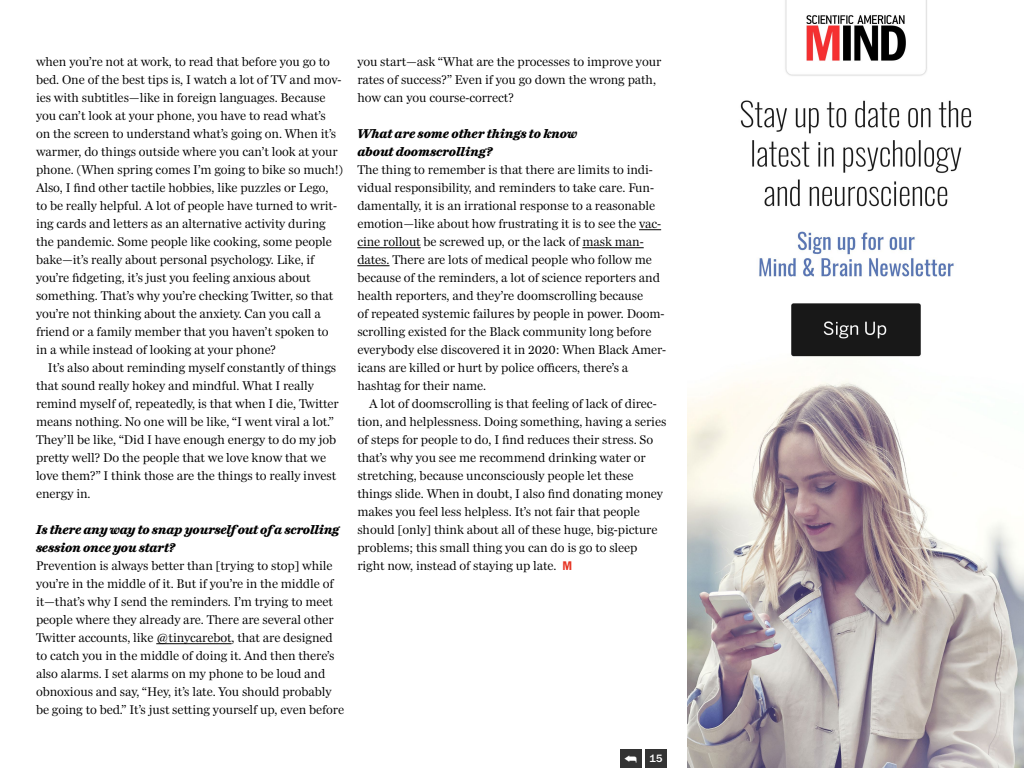
<style>
.page{position:relative;width:1024px;height:768px;background:#fff}
.page>*{position:absolute;margin:0;border:0;box-sizing:border-box;transform-origin:0 0}
.t1{font:13px/18px "Miller Daily One";letter-spacing:-.005em;color:#000}
.t2{font:italic 700 13px/18px "Miller Daily One";letter-spacing:-.005em;color:#000}
.t3{font:500 11px "ITC Franklin Gothic Std";color:#fff}
.s1{font-family:"ITC Franklin Gothic Std Dm Cd";color:#e63323}
</style>
<div class="page">
<hr style="left:156px;top:644px;width:76px;height:1px;background:#000">
<svg style="left:639px;top:230px;width:22px;height:1px"></svg>
<hr style="left:357px;top:248px;width:64px;height:1px;background:#000">
<hr style="left:582px;top:248px;width:62px;height:1px;background:#000">
<hr style="left:357px;top:266px;width:33px;height:1px;background:#000">
<div style="left:620px;top:749px;width:21px;height:19px;background:#333"></div>
<img style="left:687px;top:0;width:337px;height:768px">
<div style="left:646px;top:749px;width:21px;height:19px;background:#333"></div>
<p class="t1" style="left:36px;top:53px;width:309px">when you’re not at work, to read that before you go to bed. One of the best tips is, I watch a lot of TV and mov&shy;ies with subtitles—like in foreign languages. Because you can’t look at your phone, you have to read what’s on the screen to understand what’s going on. When it’s warmer, do things outside where you can’t look at your phone. (When spring comes I’m going to bike so much!)<br>Also, I find other tactile hobbies, like puzzles or Lego,<br>to be really helpful. A lot of people have turned to writ&shy;ing cards and letters as an alternative activity during the pandemic. Some people like cooking, some people bake—it’s really about personal psychology. Like, if you’re fidgeting, it’s just you feeling anxious about something. That’s why you’re checking Twitter, so that you’re not thinking about the anxiety. Can you call a friend or a family member that you haven’t spoken to in a while instead of looking at your phone?</p>
<p class="t1" style="left:36px;top:359px;width:304px;text-indent:12px">It’s also about reminding myself constantly of things that sound really hokey and mindful. What I really remind myself of, repeatedly, is that when I die, Twitter means nothing. No one will be like, “I went viral a lot.” They’ll be like, “Did I have enough energy to do my job pretty well? Do the people that we love know that we love them?” I think those are the things to really invest energy in.</p>
<p class="t2" style="left:36px;top:521px;width:305px">Is there any way to snap yourselfout ofa scrolling session once you start?</p>
<p class="t1" style="left:36px;top:557px;width:310px">Prevention is always better than [trying to stop] while you’re in the middle of it. But if you’re in the middle of it—that’s why I send the reminders. I’m trying to meet people where they already are. There are several other Twitter accounts, like @tinycarebot, that are designed to catch you in the middle of doing it. And then there’s also alarms. I set alarms on my phone to be loud and obnoxious and say, “Hey, it’s late. You should probably be going to bed.” It’s just setting yourself up, even before</p>
<p class="t1" style="left:357px;top:53px;width:305px">you start—ask “What are the processes to improve your rates of success?” Even if you go down the wrong path, how can you course-correct?</p>
<p class="t2" style="left:357px;top:124px;width:221px">What are some other things to know about doomscrolling?</p>
<p class="t1" style="left:357px;top:161px;width:310px">The thing to remember is that there are limits to indi&shy;vidual responsibility, and reminders to take care. Fun&shy;damentally, it is an irrational response to a reasonable emotion—like about how frustrating it is to see the vac&shy;cine rollout be screwed up, or the lack of mask man&shy;dates. There are lots of medical people who follow me because of the reminders, a lot of science reporters and health reporters, and they’re doomscrolling because<br>of repeated systemic failures by people in power. Doom&shy;scrolling existed for the Black community long before everybody else discovered it in 2020: When Black Amer&shy;icans are killed or hurt by police officers, there’s a hashtag for their name.</p>
<p class="t1" style="left:357px;top:395px;width:311px;text-indent:12px">A lot of doomscrolling is that feeling of lack of direc&shy;tion, and helplessness. Doing something, having a series of steps for people to do, I find reduces their stress. So that’s why you see me recommend drinking water or stretching, because unconsciously people let these things slide. When in doubt, I also find donating money makes you feel less helpless. It’s not fair that people should [only] think about all of these huge, big-picture problems; this small thing you can do is go to sleep right now, instead of staying up late. <span class="s1">M</span></p>
<p class="t3" style="left:650px;top:752px;width:14px">15</p>
</div>
